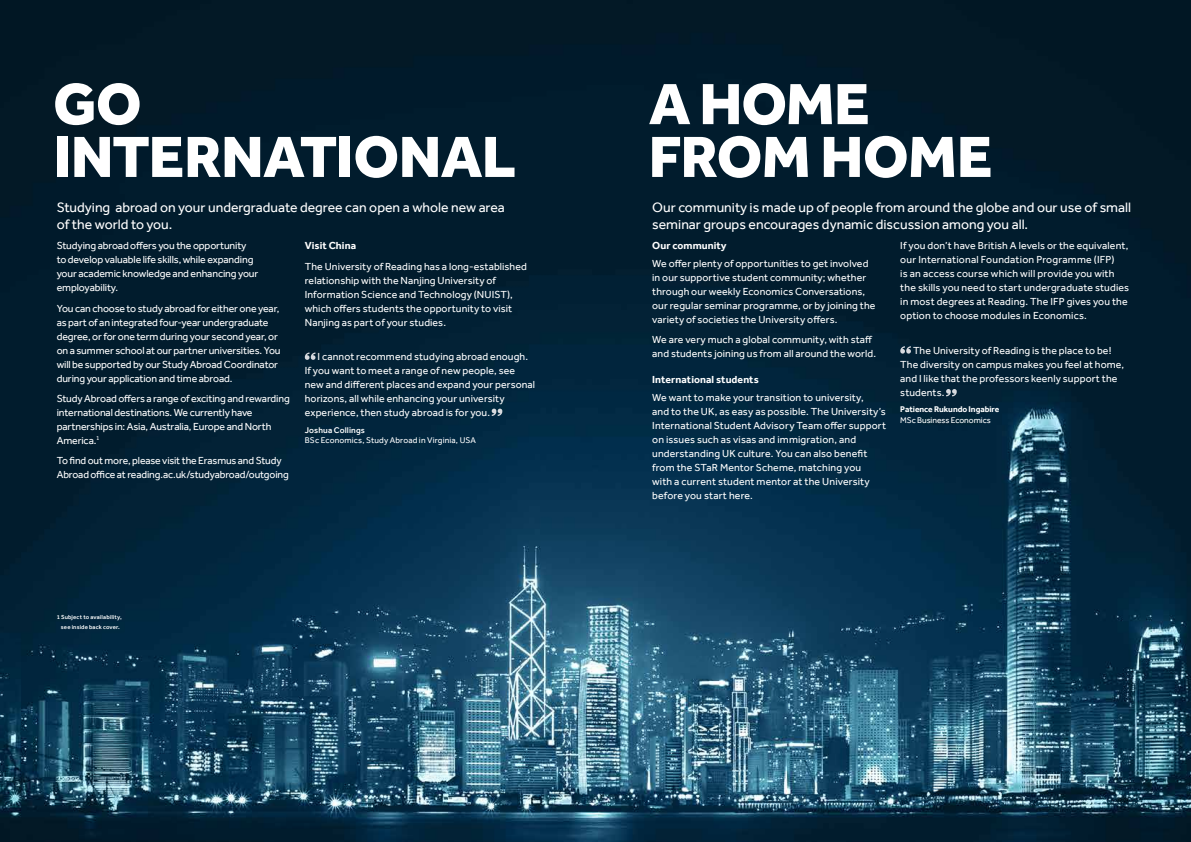
<style>
.page{position:relative;width:1191px;height:842px;background:#fff}
.page>*{position:absolute;margin:0;border:0;box-sizing:border-box;transform-origin:0 0}
.t1{font:800 60px/52.8px "Effra";letter-spacing:-.015em;color:#fff}
.t2{font:14px/16.8px "Effra";color:#fff}
.t3{font:10.5px/14px "Effra";letter-spacing:.005em;color:#fff}
.t4{font:700 10.5px "Effra";letter-spacing:.005em;color:#fff}
.t5{font:8.5px "Effra";letter-spacing:.005em;color:#fff}
.t6{font:700 8.5px "Effra";letter-spacing:-.005em;color:#fff}
.t7{font:500 8.5px "Effra";letter-spacing:.015em;color:#fff}
.t8{font:500 6px/10.5px "Effra";letter-spacing:.025em;color:#fff;text-align:center}
</style>
<div class="page">
<img style="left:0;top:0;width:1191px;height:842px">
<svg style="left:305px;top:352px;width:10px;height:8px"></svg>
<svg style="left:492px;top:409px;width:10px;height:7px"></svg>
<svg style="left:900px;top:346px;width:11px;height:8px"></svg>
<svg style="left:946px;top:389px;width:10px;height:7px"></svg>
<h1 class="t1" style="left:53px;top:76px;width:464px">GO<br>INTERNATIONAL</h1>
<h2 class="t2" style="left:57px;top:199px;width:450px">Studying abroad on your undergraduate degree can open a whole new area of the world to you.</h2>
<p class="t3" style="left:57px;top:239px;width:203px">Studying abroad offers you the opportunity to develop valuable life skills, while expanding your academic knowledge and enhancing your employability.</p>
<p class="t3" style="left:57px;top:301px;width:225px">You can choose to study abroad for either one year, as part of an integrated four-year undergraduate degree, or for one term during your second year, or on a summer school at our partner universities. You will be supported by our Study Abroad Coordinator during your application and time abroad.</p>
<p class="t3" style="left:57px;top:391px;width:235px">Study Abroad offers a range of exciting and rewarding international destinations. We currently have partnerships in: Asia, Australia, Europe and North America.<sup>1</sup></p>
<p class="t3" style="left:57px;top:453px;width:233px">To find out more, please visit the Erasmus and Study<br>Abroad office at reading.ac.uk/studyabroad/outgoing</p>
<p class="t4" style="left:305px;top:239px;width:53px">Visit China</p>
<p class="t3" style="left:305px;top:259px;width:224px">The University of Reading has a long-established relationship with the Nanjing University of Information Science and Technology (NUIST), which offers students the opportunity to visit Nanjing as part of your studies.</p>
<p class="t3" style="left:305px;top:349px;width:232px;text-indent:13px">I cannot recommend studying abroad enough.<br>If you want to meet a range of new people, see new and different places and expand your personal horizons, all while enhancing your university experience, then study abroad is for you.</p>
<p class="t7" style="left:305px;top:425px;width:62px">Joshua Collings</p>
<p class="t5" style="left:305px;top:435px;width:173px">BSc Economics, Study Abroad in Virginia, USA</p>
<p class="t8" style="left:57px;top:612px;width:67px">1 Subject to availability, see inside back cover.</p>
<h1 class="t1" style="left:648px;top:76px;width:345px">A HOME<br>FROM HOME</h1>
<h2 class="t2" style="left:652px;top:199px;width:480px">Our community is made up of people from around the globe and our use of small seminar groups encourages dynamic discussion among you all.</h2>
<p class="t4" style="left:652px;top:239px;width:76px">Our community</p>
<p class="t3" style="left:652px;top:256px;width:225px">We offer plenty of opportunities to get involved in our supportive student community; whether through our weekly Economics Conversations, our regular seminar programme, or by joining the variety of societies the University offers.</p>
<p class="t3" style="left:652px;top:332px;width:225px">We are very much a global community, with staff and students joining us from all around the world.</p>
<p class="t4" style="left:652px;top:373px;width:108px">International students</p>
<p class="t3" style="left:652px;top:390px;width:235px">We want to make your transition to university,<br>and to the UK, as easy as possible. The University’s International Student Advisory Team offer support on issues such as visas and immigration, and understanding UK culture. You can also benefit from the STaR Mentor Scheme, matching you<br>with a current student mentor at the University before you start here.</p>
<p class="t3" style="left:900px;top:239px;width:230px">If you don’t have British A levels or the equivalent, our International Foundation Programme (IFP)<br>is an access course which will provide you with the skills you need to start undergraduate studies in most degrees at Reading. The IFP gives you the option to choose modules in Economics.</p>
<p class="t3" style="left:900px;top:343px;width:225px;text-indent:13px">The University of Reading is the place to be!<br>The diversity on campus makes you feel at home, and I like that the professors keenly support the students.</p>
<p class="t6" style="left:900px;top:404px;width:101px">Patience Rukundo Ingabire</p>
<p class="t5" style="left:900px;top:415px;width:92px">MSc Business Economics</p>
</div>
